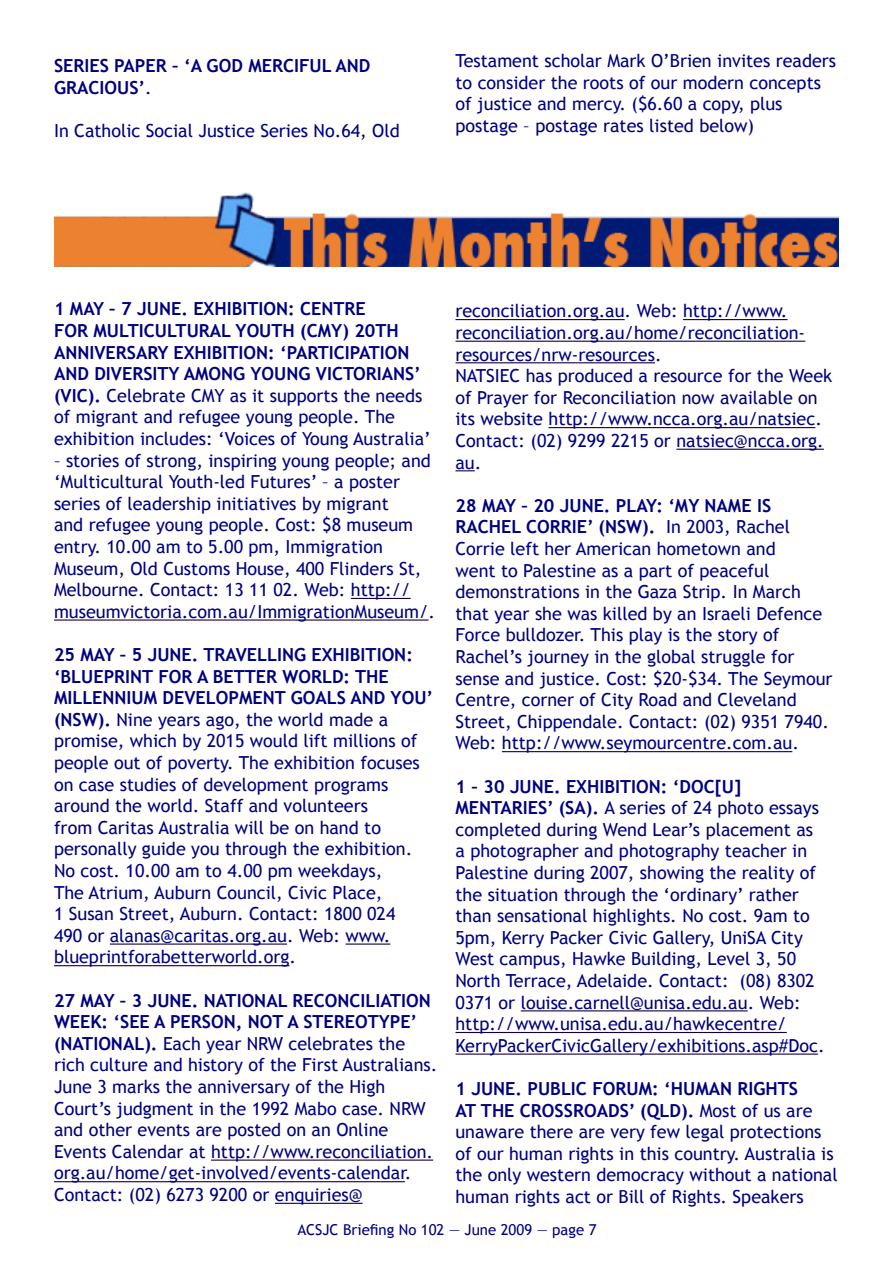
<style>
.page{position:relative;width:893px;height:1263px;background:#fff}
.page>*{position:absolute;margin:0;border:0;box-sizing:border-box;transform-origin:0 0}
.t1{font:18px/21.6px "Trebuchet MS";color:#000080}
.t2{font:700 18px/21.6px "Trebuchet MS";color:#000080}
.t3{font:15px "Trebuchet MS";color:#000080}
.s1{font-weight:400}
.s2{font-weight:700}
</style>
<div class="page">
<img style="left:54px;top:192px;width:785px;height:75px">
<hr style="left:351px;top:598px;width:60px;height:1px;background:#140041">
<hr style="left:54px;top:619px;width:375px;height:2px;background:#140041">
<hr style="left:110px;top:943px;width:177px;height:2px;background:#140041">
<hr style="left:345px;top:943px;width:45px;height:2px;background:#140041">
<hr style="left:54px;top:965px;width:236px;height:1px;background:#140041">
<hr style="left:211px;top:1159px;width:222px;height:2px;background:#140041">
<hr style="left:54px;top:1181px;width:351px;height:1px;background:#140041">
<hr style="left:275px;top:1203px;width:88px;height:1px;background:#140041">
<hr style="left:455px;top:319px;width:170px;height:1px;background:#140041">
<hr style="left:683px;top:319px;width:105px;height:1px;background:#140041">
<hr style="left:455px;top:341px;width:350px;height:1px;background:#140041">
<hr style="left:455px;top:362px;width:200px;height:1px;background:#140041">
<hr style="left:548px;top:427px;width:267px;height:1px;background:#140041">
<hr style="left:676px;top:449px;width:148px;height:1px;background:#140041">
<svg style="left:455px;top:470px;width:20px;height:1px"></svg>
<hr style="left:502px;top:751px;width:290px;height:1px;background:#140041">
<hr style="left:521px;top:1010px;width:227px;height:1px;background:#140041">
<hr style="left:455px;top:1032px;width:332px;height:1px;background:#140041">
<hr style="left:455px;top:1053px;width:363px;height:2px;background:#140041">
<p class="t2" style="left:54px;top:55px;width:318px">SERIES PAPER – ‘A GOD MERCIFUL AND<br>GRACIOUS’<span class="s1">.</span></p>
<p class="t1" style="left:54px;top:120px;width:347px">In Catholic Social Justice Series No.64, Old</p>
<p class="t1" style="left:455px;top:50px;width:382px">Testament scholar Mark O’Brien invites readers to consider the roots of our modern concepts of justice and mercy. ($6.60 a copy, plus postage – postage rates listed below)</p>
<p class="t2" style="left:54px;top:298px;width:378px">1 MAY – 7 JUNE. EXHIBITION: CENTRE<br>FOR MULTICULTURAL YOUTH (CMY) 20TH ANNIVERSARY EXHIBITION: ‘PARTICIPATION AND DIVERSITY AMONG YOUNG VICTORIANS’ (VIC). <span class="s1">Celebrate CMY as it supports the needs of migrant and refugee young people. The exhibition includes: ‘Voices of Young Australia’</span></p>
<p class="t1" style="left:54px;top:450px;width:383px">– stories of strong, inspiring young people; and ‘Multicultural Youth-led Futures’ – a poster series of leadership initiatives by migrant<br>and refugee young people. Cost: $8 museum entry. 10.00 am to 5.00 pm, Immigration Museum, Old Customs House, 400 Flinders St, Melbourne. Contact: 13 11 02. Web: http:// museumvictoria.com.au/ImmigrationMuseum/.</p>
<p class="t1" style="left:54px;top:644px;width:381px"><span class="s2">25 MAY – 5 JUNE. TRAVELLING EXHIBITION: ‘BLUEPRINT FOR A BETTER WORLD: THE MILLENNIUM DEVELOPMENT GOALS AND YOU’ (NSW).</span> Nine years ago, the world made a promise, which by 2015 would lift millions of people out of poverty. The exhibition focuses on case studies of development programs around the world. Staff and volunteers<br>from Caritas Australia will be on hand to personally guide you through the exhibition.<br>No cost. 10.00 am to 4.00 pm weekdays,<br>The Atrium, Auburn Council, Civic Place,<br>1 Susan Street, Auburn. Contact: 1800 024<br>490 or alanas@caritas.org.au. Web: www. blueprintforabetterworld.org.</p>
<p class="t1" style="left:54px;top:990px;width:385px"><span class="s2">27 MAY – 3 JUNE. NATIONAL RECONCILIATION WEEK: ‘SEE A PERSON, NOT A STEREOTYPE’ (NATIONAL).</span> Each year NRW celebrates the rich culture and history of the First Australians.<br>June 3 marks the anniversary of the High Court’s judgment in the 1992 Mabo case. NRW and other events are posted on an Online Events Calendar at http://www.reconciliation. org.au/home/get-involved/events-calendar.<br>Contact: (02) 6273 9200 or enquiries@</p>
<p class="t1" style="left:455px;top:300px;width:351px">reconciliation.org.au. Web: http://www. reconciliation.org.au/home/reconciliation&shy;resources/nrw-resources.</p>
<p class="t1" style="left:455px;top:365px;width:378px">NATSIEC has produced a resource for the Week of Prayer for Reconciliation now available on its website http://www.ncca.org.au/natsiec.<br>Contact: (02) 9299 2215 or natsiec@ncca.org. au.</p>
<p class="t1" style="left:455px;top:495px;width:379px"><span class="s2">28 MAY – 20 JUNE. PLAY: ‘MY NAME IS RACHEL CORRIE’ (NSW).</span> In 2003, Rachel Corrie left her American hometown and<br>went to Palestine as a part of peaceful demonstrations in the Gaza Strip. In March that year she was killed by an Israeli Defence Force bulldozer. This play is the story of Rachel’s journey in the global struggle for sense and justice. Cost: $20-$34. The Seymour Centre, corner of City Road and Cleveland Street, Chippendale. Contact: (02) 9351 7940.<br>Web: http://www.seymourcentre.com.au.</p>
<p class="t1" style="left:455px;top:776px;width:371px"><span class="s2">1 – 30 JUNE. EXHIBITION: ‘DOC[U] MENTARIES’ (SA).</span> A series of 24 photo essays completed during Wend Lear’s placement as a photographer and photography teacher in Palestine during 2007, showing the reality of the situation through the ‘ordinary’ rather than sensational highlights. No cost. 9am to 5pm, Kerry Packer Civic Gallery, UniSA City West campus, Hawke Building, Level 3, 50<br>North Terrace, Adelaide. Contact: (08) 8302<br>0371 or louise.carnell@unisa.edu.au. Web: http://www.unisa.edu.au/hawkecentre/ KerryPackerCivicGallery/exhibitions.asp#Doc.</p>
<p class="t1" style="left:455px;top:1078px;width:384px"><span class="s2">1 JUNE. PUBLIC FORUM: ‘HUMAN RIGHTS<br>AT THE CROSSROADS’ (QLD).</span> Most of us are unaware there are very few legal protections of our human rights in this country. Australia is the only western democracy without a national human rights act or Bill of Rights. Speakers</p>
<p class="t3" style="left:297px;top:1221px;width:301px">ACSJC Briefing No 102 — June 2009 — page 7</p>
</div>
